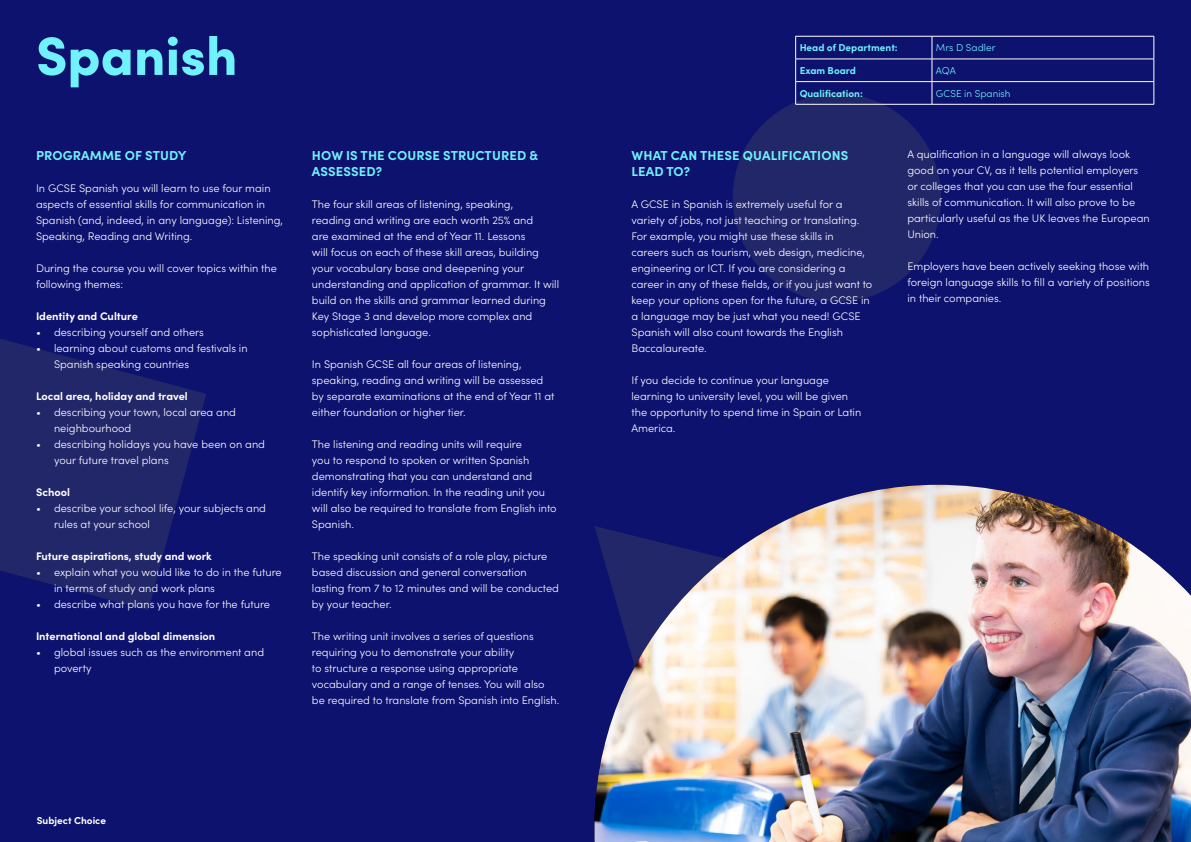
<style>
.page{position:relative;width:1191px;height:842px;background:#0d126e}
.page>*{position:absolute;margin:0;border:0;box-sizing:border-box;transform-origin:0 0}
.t1{font:900 54px "Sofia Pro";color:#70f2fc}
.t2{font:700 13px/16px "Sofia Pro";letter-spacing:.01em;color:#70f2fc}
.t3{font:300 11px/16px "Sofia Pro";color:#fff}
.t4{font:700 11px "Sofia Pro";color:#fff}
.t5{font:700 10px "Sofia Pro";color:#70f2fc}
.t6{font:300 10px "Sofia Pro";color:#70f2fc}
.t7{font:700 10px "Sofia Pro";color:#fff}
</style>
<div class="page">
<div style="left:732px;top:94px;width:209px;height:208px;background:#282d68;border-radius:50%"></div>
<svg style="left:0;top:339px;width:206px;height:271px;fill:#222769"></svg>
<img style="left:594px;top:485px;width:597px;height:357px">
<hr style="left:795px;top:36px;width:137px;height:1px;background:#fff">
<hr style="left:932px;top:36px;width:222px;height:1px;background:#fff">
<hr style="left:795px;top:59px;width:137px;height:1px;background:#fff">
<hr style="left:932px;top:59px;width:222px;height:1px;background:#fff">
<hr style="left:795px;top:81px;width:137px;height:1px;background:#fff">
<svg style="left:795px;top:37px;width:1px;height:67px"></svg>
<hr style="left:932px;top:81px;width:222px;height:1px;background:#fff">
<svg style="left:931px;top:37px;width:1px;height:67px"></svg>
<svg style="left:1153px;top:37px;width:1px;height:67px"></svg>
<hr style="left:795px;top:104px;width:137px;height:1px;background:#fff">
<hr style="left:932px;top:104px;width:222px;height:1px;background:#fff">
<h1 class="t1" style="left:36px;top:14px;width:203px">Spanish</h1>
<p class="t2" style="left:36px;top:146px;width:152px">PROGRAMME OF STUDY</p>
<p class="t3" style="left:36px;top:179px;width:248px">In GCSE Spanish you will learn to use four main aspects of essential skills for communication in Spanish (and, indeed, in any language): Listening, Speaking, Reading and Writing.</p>
<p class="t3" style="left:36px;top:259px;width:242px">During the course you will cover topics within the following themes:</p>
<p class="t4" style="left:36px;top:307px;width:103px">Identity and Culture</p>
<p class="t3" style="left:36px;top:323px;width:169px">• describing yourself and others</p>
<p class="t3" style="left:54px;top:339px;width:195px;text-indent:-18px">• learning about customs and festivals in<br>Spanish speaking countries</p>
<p class="t4" style="left:36px;top:387px;width:153px">Local area, holiday and travel</p>
<p class="t3" style="left:54px;top:403px;width:183px;text-indent:-18px">• describing your town, local area and neighbourhood</p>
<p class="t3" style="left:54px;top:435px;width:212px;text-indent:-18px">• describing holidays you have been on and your future travel plans</p>
<p class="t4" style="left:36px;top:483px;width:36px">School</p>
<p class="t3" style="left:54px;top:499px;width:213px;text-indent:-18px">• describe your school life, your subjects and rules at your school</p>
<p class="t4" style="left:36px;top:547px;width:177px">Future aspirations, study and work</p>
<p class="t3" style="left:54px;top:563px;width:229px;text-indent:-18px">• explain what you would like to do in the future in terms of study and work plans</p>
<p class="t3" style="left:36px;top:595px;width:235px">• describe what plans you have for the future</p>
<p class="t4" style="left:36px;top:627px;width:181px">International and global dimension</p>
<p class="t3" style="left:54px;top:643px;width:212px;text-indent:-18px">• global issues such as the environment and poverty</p>
<p class="t2" style="left:312px;top:146px;width:228px">HOW IS THE COURSE STRUCTURED &amp;<br>ASSESSED?</p>
<p class="t3" style="left:312px;top:195px;width:249px">The four skill areas of listening, speaking,<br>reading and writing are each worth 25% and<br>are examined at the end of Year 11. Lessons<br>will focus on each of these skill areas, building your vocabulary base and deepening your understanding and application of grammar. It will build on the skills and grammar learned during Key Stage 3 and develop more complex and sophisticated language.</p>
<p class="t3" style="left:312px;top:355px;width:244px">In Spanish GCSE all four areas of listening, speaking, reading and writing will be assessed by separate examinations at the end of Year 11 at either foundation or higher tier.</p>
<p class="t3" style="left:312px;top:435px;width:246px">The listening and reading units will require<br>you to respond to spoken or written Spanish demonstrating that you can understand and identify key information. In the reading unit you will also be required to translate from English into Spanish.</p>
<p class="t3" style="left:312px;top:547px;width:249px">The speaking unit consists of a role play, picture based discussion and general conversation lasting from 7 to 12 minutes and will be conducted by your teacher.</p>
<p class="t3" style="left:312px;top:627px;width:249px">The writing unit involves a series of questions requiring you to demonstrate your ability<br>to structure a response using appropriate vocabulary and a range of tenses. You will also be required to translate from Spanish into English.</p>
<p class="t7" style="left:37px;top:813px;width:71px">Subject Choice</p>
<p class="t5" style="left:799px;top:40px;width:100px">Head of Department:</p>
<p class="t6" style="left:936px;top:40px;width:61px">Mrs D Sadler</p>
<p class="t5" style="left:799px;top:63px;width:58px">Exam Board</p>
<p class="t6" style="left:936px;top:63px;width:21px">AQA</p>
<p class="t5" style="left:799px;top:85px;width:65px">Qualification:</p>
<p class="t6" style="left:936px;top:86px;width:76px">GCSE in Spanish</p>
<p class="t2" style="left:631px;top:146px;width:218px">WHAT CAN THESE QUALIFICATIONS<br>LEAD TO?</p>
<p class="t3" style="left:631px;top:195px;width:242px">A GCSE in Spanish is extremely useful for a variety of jobs, not just teaching or translating.<br>For example, you might use these skills in careers such as tourism, web design, medicine, engineering or ICT. If you are considering a career in any of these fields, or if you just want to keep your options open for the future, a GCSE in a language may be just what you need! GCSE Spanish will also count towards the English Baccalaureate.</p>
<p class="t3" style="left:631px;top:371px;width:231px">If you decide to continue your language learning to university level, you will be given the opportunity to spend time in Spain or Latin America.</p>
<p class="t3" style="left:907px;top:146px;width:244px">A qualification in a language will always look good on your CV, as it tells potential employers or colleges that you can use the four essential skills of communication. It will also prove to be particularly useful as the UK leaves the European Union.</p>
<p class="t3" style="left:907px;top:258px;width:244px;text-align:justify">Employers have been actively seeking those with foreign language skills to fill a variety of positions in their companies.</p>
</div>
